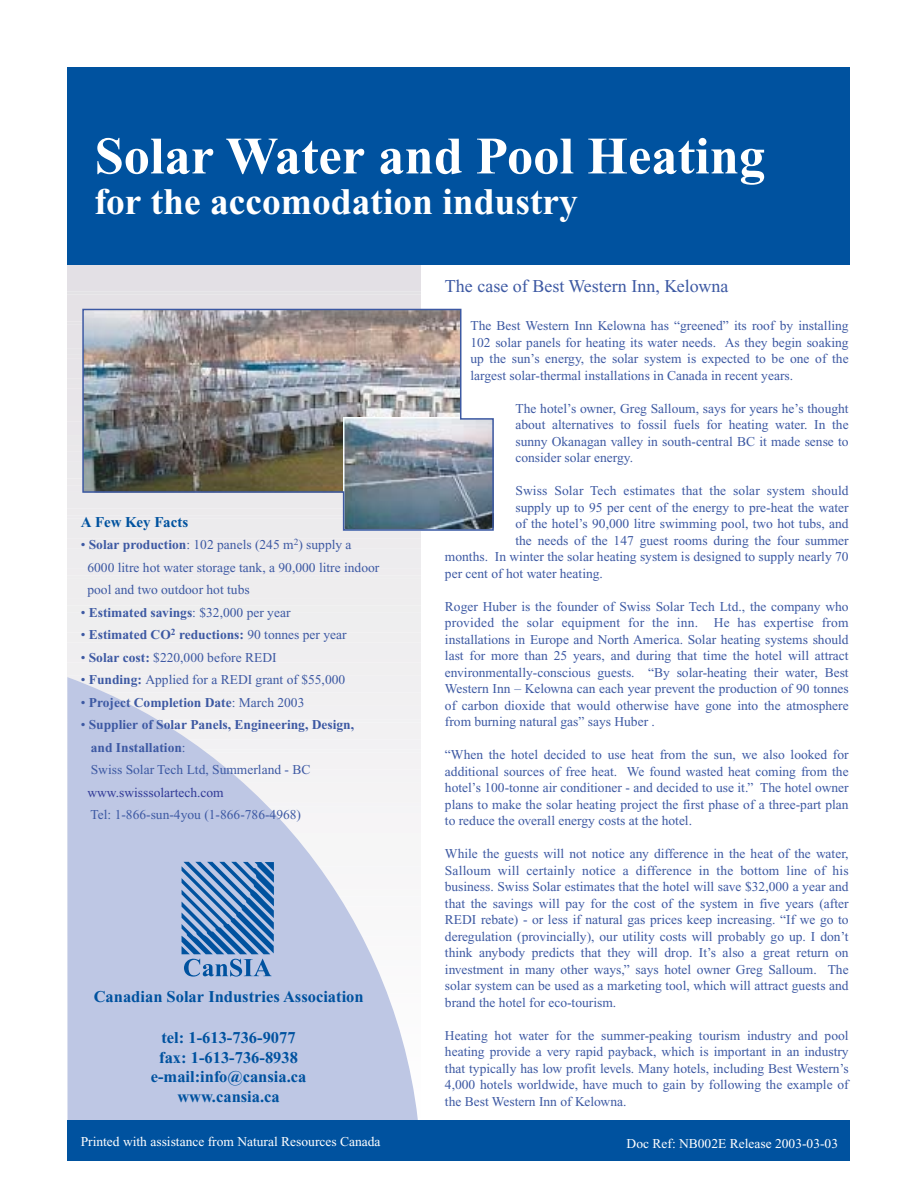
<style>
.page{position:relative;width:918px;height:1188px;background:#fff}
.page>*{position:absolute;margin:0;border:0;box-sizing:border-box;transform-origin:0 0}
.t1{font:700 52.5px "Times New Roman";color:#fff}
.t2{font:700 37.5px "Times New Roman";color:#fff}
.t3{font:18px "Times New Roman";color:#3d59a3}
.t4{font:700 16.5px/19.5px "Times New Roman";color:#00529f;text-align:center}
.t5{font:700 15px "Times New Roman";color:#00529f}
.t6{font:13.5px/16.5px "Times New Roman";color:#3d59a3;text-align:justify}
.t7{font:700 13.5px/22.5px "Times New Roman";color:#3d59a3}
.t8{font:13.5px "Times New Roman";color:#fff}
.t9{font:13.5px "Times New Roman";color:#313a97}
.s1{font-weight:700}
.s2{font-weight:400}
</style>
<div class="page">
<div style="left:68px;top:265px;width:353px;height:855px;background:linear-gradient(to right,#eceaec,#ecebed)"></div>
<svg style="left:67px;top:677px;width:354px;height:484px;fill:#bec7e4"></svg>
<div style="left:68px;top:67px;width:782px;height:198px;background:#00529f"></div>
<div style="left:68px;top:1120px;width:782px;height:41px;background:#00529f"></div>
<svg style="left:182px;top:862px;width:92px;height:115px;background:#648fc3"></svg>
<img style="left:82px;top:308px;width:412px;height:224px">
<h1 class="t1" style="left:94px;top:136px;width:672px">Solar Water and Pool Heating</h1>
<h2 class="t2" style="left:94px;top:187px;width:485px">for the accomodation industry</h2>
<p class="t5" style="left:81px;top:516px;width:109px">A Few Key Facts</p>
<p class="t6" style="left:87px;top:535px;width:293px;line-height:22.5px;text-align:left;text-indent:-7px">• <span class="s1">Solar production</span>: 102 panels (245 m<sup>2</sup>) supply a<br>6000 litre hot water storage tank, a 90,000 litre indoor pool and two outdoor hot tubs</p>
<p class="t6" style="left:81px;top:605px;width:211px">• <span class="s1">Estimated savings</span>: $32,000 per year</p>
<p class="t7" style="left:81px;top:625px;width:268px"><span class="s2">•</span> Estimated CO<sup>2</sup> reductions: <span class="s2">90 tonnes per year</span></p>
<p class="t6" style="left:81px;top:650px;width:197px">• <span class="s1">Solar cost:</span> $220,000 before REDI</p>
<p class="t6" style="left:81px;top:673px;width:266px">• <span class="s1">Funding:</span> Applied for a REDI grant of $55,000</p>
<p class="t7" style="left:81px;top:692px;width:225px"><span class="s2">•</span> Project Completion Date<span class="s2">: March 2003</span></p>
<p class="t7" style="left:91px;top:715px;width:265px;text-indent:-10px"><span class="s2">•</span> Supplier of Solar Panels, Engineering, Design, and Installation<span class="s2">:<br>Swiss Solar Tech Ltd, Summerland - BC</span></p>
<p class="t9" style="left:87px;top:787px;width:138px">www.swisssolartech.com</p>
<p class="t6" style="left:91px;top:808px;width:212px">Tel: 1-866-sun-4you (1-866-786-4968)</p>
<p class="t4" style="left:94px;top:989px;width:272px">Canadian Solar Industries Association</p>
<p class="t4" style="left:151px;top:1030px;width:157px">tel: 1-613-736-9077 fax: 1-613-736-8938 e-mail:info@cansia.ca www.cansia.ca</p>
<h3 class="t3" style="left:445px;top:279px;width:285px">The case of Best Western Inn, Kelowna</h3>
<p class="t6" style="left:470px;top:319px;width:380px">The Best Western Inn Kelowna has “greened” its roof by installing 102 solar panels for heating its water needs. As they begin soaking up the sun’s energy, the solar system is expected to be one of the largest solar-thermal installations in Canada in recent years.</p>
<p class="t6" style="left:515px;top:401px;width:335px">The hotel’s owner, Greg Salloum, says for years he’s thought about alternatives to fossil fuels for heating water. In the sunny Okanagan valley in south-central BC it made sense to consider solar energy.</p>
<p class="t6" style="left:515px;top:484px;width:335px">Swiss Solar Tech estimates that the solar system should</p>
<p class="t6" style="left:515px;top:500px;width:335px">supply up to 95 per cent of the energy to pre-heat the water</p>
<p class="t6" style="left:515px;top:517px;width:335px">of the hotel’s 90,000 litre swimming pool, two hot tubs, and</p>
<p class="t6" style="left:515px;top:533px;width:335px">the needs of the 147 guest rooms during the four summer</p>
<p class="t6" style="left:445px;top:550px;width:405px">months. In winter the solar heating system is designed to supply nearly 70</p>
<p class="t6" style="left:445px;top:566px;width:160px">per cent of hot water heating.</p>
<p class="t6" style="left:445px;top:599px;width:405px">Roger Huber is the founder of Swiss Solar Tech Ltd., the company who provided the solar equipment for the inn. He has expertise from installations in Europe and North America. Solar heating systems should last for more than 25 years, and during that time the hotel will attract environmentally-conscious guests. “By solar-heating their water, Best Western Inn – Kelowna can each year prevent the production of 90 tonnes of carbon dioxide that would otherwise have gone into the atmosphere from burning natural gas” says Huber .</p>
<p class="t6" style="left:445px;top:748px;width:405px">“When the hotel decided to use heat from the sun, we also looked for additional sources of free heat. We found wasted heat coming from the hotel’s 100-tonne air conditioner - and decided to use it.” The hotel owner plans to make the solar heating project the first phase of a three-part plan to reduce the overall energy costs at the hotel.</p>
<p class="t6" style="left:445px;top:847px;width:405px">While the guests will not notice any difference in the heat of the water, Salloum will certainly notice a difference in the bottom line of his business. Swiss Solar estimates that the hotel will save $32,000 a year and that the savings will pay for the cost of the system in five years (after REDI rebate) - or less if natural gas prices keep increasing. “If we go to deregulation (provincially), our utility costs will probably go up. I don’t think anybody predicts that they will drop. It’s also a great return on investment in many other ways,” says hotel owner Greg Salloum. The solar system can be used as a marketing tool, which will attract guests and brand the hotel for eco-tourism.</p>
<p class="t6" style="left:445px;top:1028px;width:405px">Heating hot water for the summer-peaking tourism industry and pool heating provide a very rapid payback, which is important in an industry that typically has low profit levels. Many hotels, including Best Western’s 4,000 hotels worldwide, have much to gain by following the example of the Best Western Inn of Kelowna.</p>
<p class="t8" style="left:81px;top:1137px;width:301px">Printed with assistance from Natural Resources Canada</p>
<p class="t8" style="left:627px;top:1139px;width:213px">Doc Ref: NB002E Release 2003-03-03</p>
</div>
